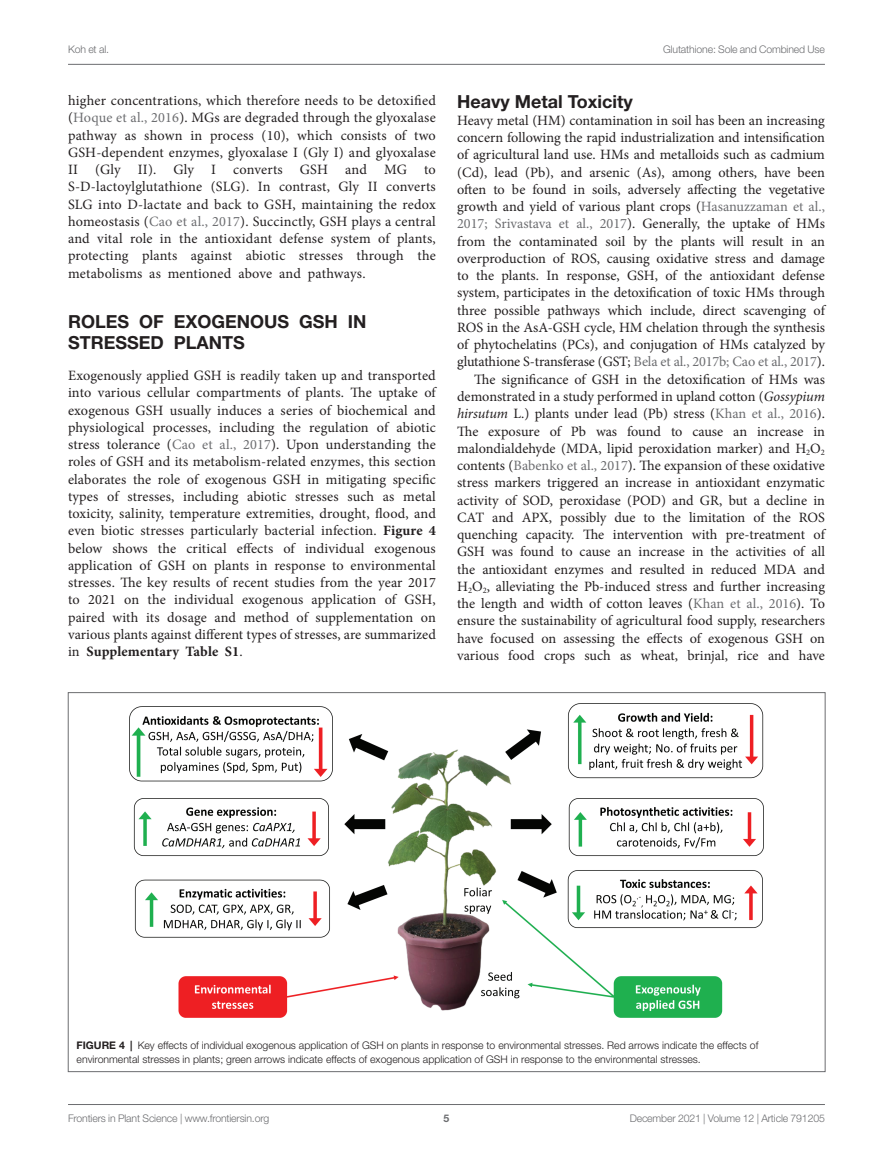
<style>
.page{position:relative;width:893px;height:1170px;background:#fff}
.page>*{position:absolute;margin:0;border:0;box-sizing:border-box;transform-origin:0 0}
.HEAD_1{font:700 18px/21px "Helvetica Neue LT Std";color:#231f20}
.HEAD_2{font:700 18px "Helvetica Neue LT Std";color:#231f20}
.TEXT_FLUSH{font:14.25px/17.2px "Minion Pro";letter-spacing:-.005em;color:#231f20;text-align:justify}
.TEXT{font:14.25px/17.2px "Minion Pro";letter-spacing:.005em;color:#231f20;text-align:justify}
.FIG_LEG{font:300 10.5px/14.2px "Helvetica Neue LT Std";color:#231f20}
.t1{font:300 10.5px "Helvetica Neue LT Std";letter-spacing:-.015em;color:#6c6d70}
.t2{font:700 10.5px "Helvetica Neue LT Std";color:#6c6d70}
.s1{color:#6c6d70}
.s2{font-weight:700}
.s3{font-style:italic}
</style>
<div class="page">
<hr style="left:68px;top:64px;width:757px;height:1px;background:#6c6d70">
<hr style="left:68px;top:1104px;width:757px;height:1px;background:#6c6d70">
<img style="left:129px;top:703px;width:635px;height:315px">
<p class="t1" style="left:68px;top:42px;width:43px">Koh et al.</p>
<p class="t1" style="left:663px;top:42px;width:163px">Glutathione: Sole and Combined Use</p>
<p class="TEXT" style="left:68px;top:92px;width:369px">higher concentrations, which therefore needs to be detoxified (<span class="s1">Hoque et al., 2016</span>). MGs are degraded through the glyoxalase pathway as shown in process (10), which consists of two GSH-dependent enzymes, glyoxalase I (Gly I) and glyoxalase II (Gly II). Gly I converts GSH and MG to S-D-lactoylglutathione (SLG). In contrast, Gly II converts SLG into D-lactate and back to GSH, maintaining the redox homeostasis (<span class="s1">Cao et al., 2017</span>). Succinctly, GSH plays a central and vital role in the antioxidant defense system of plants, protecting plants against abiotic stresses through the metabolisms as mentioned above and pathways.</p>
<p class="HEAD_1" style="left:68px;top:310px;width:300px">ROLES OF EXOGENOUS GSH IN<br>STRESSED PLANTS</p>
<p class="TEXT_FLUSH" style="left:68px;top:367px;width:369px">Exogenously applied GSH is readily taken up and transported into various cellular compartments of plants. The uptake of exogenous GSH usually induces a series of biochemical and physiological processes, including the regulation of abiotic stress tolerance (<span class="s1">Cao et al., 2017</span>). Upon understanding the roles of GSH and its metabolism-related enzymes, this section elaborates the role of exogenous GSH in mitigating specific types of stresses, including abiotic stresses such as metal toxicity, salinity, temperature extremities, drought, flood, and even biotic stresses particularly bacterial infection. <span class="s2">Figure 4 </span>below shows the critical effects of individual exogenous application of GSH on plants in response to environmental stresses. The key results of recent studies from the year 2017 to 2021 on the individual exogenous application of GSH, paired with its dosage and method of supplementation on various plants against different types of stresses, are summarized in <span class="s2">Supplementary Table S1</span>.</p>
<p class="HEAD_2" style="left:457px;top:90px;width:177px">Heavy Metal Toxicity</p>
<p class="TEXT_FLUSH" style="left:457px;top:112px;width:369px">Heavy metal (HM) contamination in soil has been an increasing concern following the rapid industrialization and intensification of agricultural land use. HMs and metalloids such as cadmium (Cd), lead (Pb), and arsenic (As), among others, have been often to be found in soils, adversely affecting the vegetative growth and yield of various plant crops (<span class="s1">Hasanuzzaman et al., 2017; Srivastava et al., 2017</span>). Generally, the uptake of HMs from the contaminated soil by the plants will result in an overproduction of ROS, causing oxidative stress and damage to the plants. In response, GSH, of the antioxidant defense system, participates in the detoxification of toxic HMs through three possible pathways which include, direct scavenging of ROS in the AsA-GSH cycle, HM chelation through the synthesis of phytochelatins (PCs), and conjugation of HMs catalyzed by glutathione S-transferase (GST; <span class="s1">Bela et al., 2017b; Cao et al., 2017</span>).</p>
<p class="TEXT" style="left:457px;top:370px;width:369px;text-indent:17px">The significance of GSH in the detoxification of HMs was demonstrated in a study performed in upland cotton (<span class="s3">Gossypium hirsutum</span> L.) plants under lead (Pb) stress (<span class="s1">Khan et al., 2016</span>).<br>The exposure of Pb was found to cause an increase in malondialdehyde (MDA, lipid peroxidation marker) and H<sub>2</sub>O<sub>2 </sub>contents (<span class="s1">Babenko et al., 2017</span>). The expansion of these oxidative stress markers triggered an increase in antioxidant enzymatic activity of SOD, peroxidase (POD) and GR, but a decline in CAT and APX, possibly due to the limitation of the ROS quenching capacity. The intervention with pre-treatment of GSH was found to cause an increase in the activities of all the antioxidant enzymes and resulted in reduced MDA and H<sub>2</sub>O<sub>2</sub>, alleviating the Pb-induced stress and further increasing the length and width of cotton leaves (<span class="s1">Khan et al., 2016</span>). To ensure the sustainability of agricultural food supply, researchers have focused on assessing the effects of exogenous GSH on various food crops such as wheat, brinjal, rice and have</p>
<p class="FIG_LEG" style="left:77px;top:1037px;width:683px"><span class="s2">FIGURE 4 |</span> Key effects of individual exogenous application of GSH on plants in response to environmental stresses. Red arrows indicate the effects of environmental stresses in plants; green arrows indicate effects of exogenous application of GSH in response to the environmental stresses.</p>
<p class="t1" style="left:68px;top:1111px;width:203px">Frontiers in Plant Science | www.frontiersin.org</p>
<p class="t2" style="left:444px;top:1111px;width:7px">5</p>
<p class="t1" style="left:630px;top:1111px;width:197px">December 2021 | Volume 12 | Article 791205</p>
</div>
